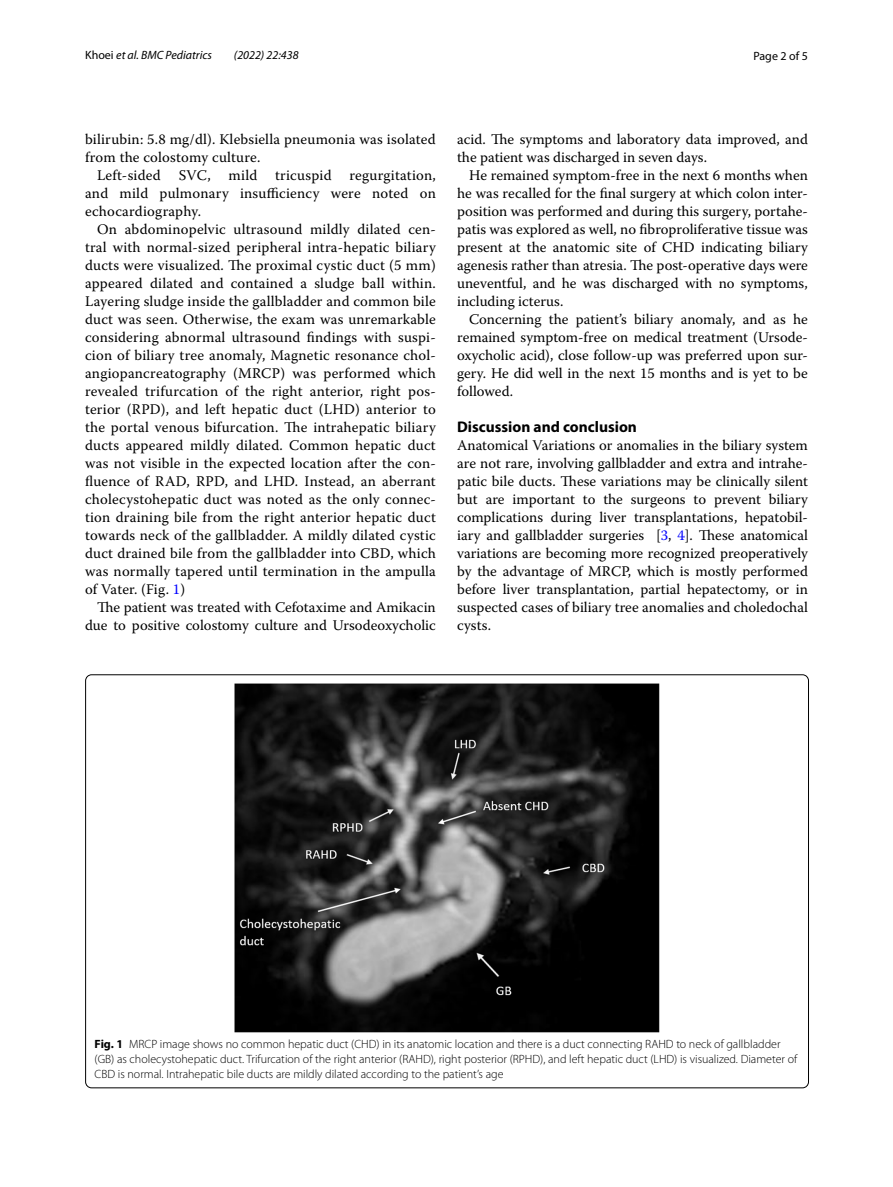
<style>
.page{position:relative;width:893px;height:1187px;background:#fff}
.page>*{position:absolute;margin:0;border:0;box-sizing:border-box;transform-origin:0 0}
.t1{font:700 15.45px "Myriad Pro";color:#000}
.t2{font:14.7px/18px "Warnock Pro";letter-spacing:.005em;color:#000;text-align:justify}
.t3{font:300 12px/15px "Myriad Pro";color:#000}
.t4{font:italic 12px "Myriad Pro";color:#000}
.t5{font:12px "Myriad Pro";color:#000}
.s1{font-style:normal}
.s2{color:#00f}
.s3{font-weight:700}
</style>
<div class="page">
<img style="left:234px;top:683px;width:426px;height:349px">
<p class="t4" style="left:85px;top:48px;width:129px"><span class="s1">Khoei</span> et al. BMC Pediatrics</p>
<p class="t4" style="left:234px;top:48px;width:66px">(2022) 22:438</p>
<p class="t5" style="left:753px;top:48px;width:56px">Page 2 of 5</p>
<p class="t2" style="left:85px;top:130px;width:352px">bilirubin: 5.8 mg/dl). Klebsiella pneumonia was isolated from the colostomy culture.</p>
<p class="t2" style="left:85px;top:166px;width:352px;text-indent:12px">Left-sided SVC, mild tricuspid regurgitation, and mild pulmonary insufficiency were noted on echocardiography.</p>
<p class="t2" style="left:85px;top:220px;width:352px;text-indent:12px">On abdominopelvic ultrasound mildly dilated cen&shy;tral with normal-sized peripheral intra-hepatic biliary ducts were visualized. The proximal cystic duct (5 mm) appeared dilated and contained a sludge ball within.<br>Layering sludge inside the gallbladder and common bile duct was seen. Otherwise, the exam was unremarkable considering abnormal ultrasound findings with suspi&shy;cion of biliary tree anomaly, Magnetic resonance chol&shy;angiopancreatography (MRCP) was performed which revealed trifurcation of the right anterior, right pos&shy;terior (RPD), and left hepatic duct (LHD) anterior to the portal venous bifurcation. The intrahepatic biliary ducts appeared mildly dilated. Common hepatic duct was not visible in the expected location after the con&shy;fluence of RAD, RPD, and LHD. Instead, an aberrant cholecystohepatic duct was noted as the only connec&shy;tion draining bile from the right anterior hepatic duct towards neck of the gallbladder. A mildly dilated cystic duct drained bile from the gallbladder into CBD, which was normally tapered until termination in the ampulla of Vater. (Fig. <span class="s2">1</span>)</p>
<p class="t2" style="left:85px;top:598px;width:352px;text-align:right">The patient was treated with Cefotaxime and Amikacin due to positive colostomy culture and Ursodeoxycholic</p>
<p class="t2" style="left:457px;top:130px;width:352px">acid. The symptoms and laboratory data improved, and the patient was discharged in seven days.</p>
<p class="t2" style="left:457px;top:166px;width:352px;text-indent:12px">He remained symptom-free in the next 6 months when he was recalled for the final surgery at which colon inter&shy;position was performed and during this surgery, portahe&shy;patis was explored as well, no fibroproliferative tissue was present at the anatomic site of CHD indicating biliary agenesis rather than atresia. The post-operative days were uneventful, and he was discharged with no symptoms, including icterus.</p>
<p class="t2" style="left:457px;top:310px;width:352px;text-indent:12px">Concerning the patient’s biliary anomaly, and as he remained symptom-free on medical treatment (Ursode&shy;oxycholic acid), close follow-up was preferred upon sur&shy;gery. He did well in the next 15 months and is yet to be followed.</p>
<p class="t1" style="left:457px;top:416px;width:181px">Discussion and conclusion</p>
<p class="t2" style="left:457px;top:436px;width:352px">Anatomical Variations or anomalies in the biliary system are not rare, involving gallbladder and extra and intrahe&shy;patic bile ducts. These variations may be clinically silent but are important to the surgeons to prevent biliary complications during liver transplantations, hepatobil&shy;iary and gallbladder surgeries [<span class="s2">3</span>, <span class="s2">4</span>]. These anatomical variations are becoming more recognized preoperatively by the advantage of MRCP, which is mostly performed before liver transplantation, partial hepatectomy, or in suspected cases of biliary tree anomalies and choledochal cysts.</p>
<p class="t3" style="left:95px;top:1036px;width:704px"><span class="s3">Fig. 1</span> MRCP image shows no common hepatic duct (CHD) in its anatomic location and there is a duct connecting RAHD to neck of gallbladder (GB) as cholecystohepatic duct. Trifurcation of the right anterior (RAHD), right posterior (RPHD), and left hepatic duct (LHD) is visualized. Diameter of<br>CBD is normal. Intrahepatic bile ducts are mildly dilated according to the patient’s age</p>
</div>
